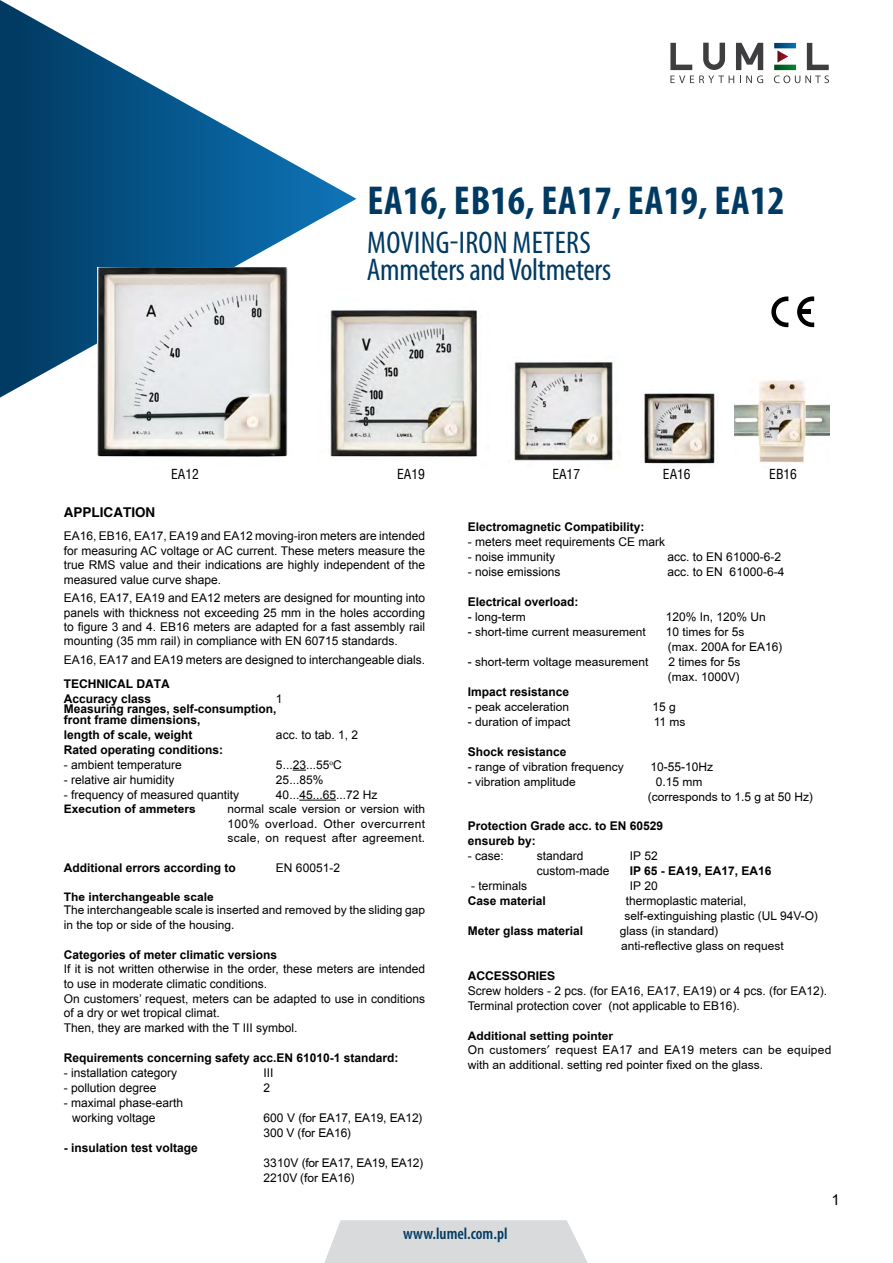
<style>
.page{position:relative;width:893px;height:1263px;background:#fff}
.page>*{position:absolute;margin:0;border:0;box-sizing:border-box;transform-origin:0 0}
.t1{font:700 condensed 40.5px "Myriad Pro";letter-spacing:.01em;color:#003a62}
.t2{font:condensed 31.5px/27px "Myriad Pro";letter-spacing:-.01em;color:#003a62}
.t3{font:600 condensed 16.5px "Myriad Pro";color:#003a62}
.t4{font:15px "Arial";color:#000}
.t5{font:13.5px "PL Switzerland Condensed";color:#000}
.t6{font:700 13.5px "PL Switzerland";color:#000}
.t7{font:12px/14.4px "Arial";color:#000}
.t8{font:12px/15px "Arial PL";color:#000}
.t9{font:700 12px/10.5px "Arial";color:#000}
.t10{font:12px "Arial PL Bold";color:#000}
.t11{font:12px/15px "Arial PL";letter-spacing:-.02em;color:#000}
.t12{font:700 12px "PL Switzerland";color:#000}
.s1{font-family:"Arial"}
</style>
<div class="page">
<svg style="left:670px;top:43px;width:93px;height:40px"></svg>
<svg style="left:774px;top:43px;width:55px;height:40px"></svg>
<svg style="left:324px;top:1220px;width:264px;height:43px;background:#dbdcdd"></svg>
<svg style="left:0;top:0;width:356px;height:398px"></svg>
<svg style="left:293px;top:770px;width:13px;height:1px"></svg>
<hr style="left:299px;top:800px;width:37px;height:1px;background:#000">
<svg style="left:797px;top:296px;width:17px;height:31px"></svg>
<div style="left:800px;top:309px;width:11px;height:5px;background:#000"></div>
<svg style="left:771px;top:296px;width:17px;height:31px"></svg>
<img style="left:98px;top:267px;width:200px;height:190px">
<img style="left:734px;top:380px;width:95px;height:83px">
<img style="left:644px;top:393px;width:71px;height:71px">
<img style="left:514px;top:362px;width:99px;height:99px">
<img style="left:317px;top:296px;width:161px;height:161px">
<h1 class="t1" style="left:367px;top:175px;width:419px">EA16, EB16, EA17, EA19, EA12</h1>
<h2 class="t2" style="left:367px;top:228px;width:246px">MOVING-IRON METERS<br>Ammeters and Voltmeters</h2>
<p class="t5" style="left:171px;top:465px;width:29px">EA12</p>
<p class="t5" style="left:397px;top:465px;width:29px">EA19</p>
<p class="t5" style="left:552px;top:465px;width:29px">EA17</p>
<p class="t5" style="left:663px;top:465px;width:29px">EA16</p>
<p class="t5" style="left:769px;top:465px;width:29px">EB16</p>
<p class="t6" style="left:64px;top:504px;width:93px">APPLICATION</p>
<p class="t7" style="left:64px;top:529px;width:363px;text-align:justify">EA16, EB16, EA17, EA19 and EA12 moving-iron meters are intended for measuring AC voltage or AC current. These meters measure the true RMS value and their indications are highly independent of the measured value curve shape.</p>
<p class="t7" style="left:64px;top:591px;width:363px;text-align:justify">EA16, EA17, EA19 and EA12 meters are designed for mounting into panels with thickness not exceeding 25 mm in the holes according to figure 3 and 4. EB16 meters are adapted for a fast assembly rail mounting (35 mm rail) in compliance with EN 60715 standards.</p>
<p class="t7" style="left:64px;top:653px;width:363px">EA16, EA17 and EA19 meters are designed to interchangeable dials.</p>
<p class="t12" style="left:64px;top:676px;width:108px">TECHNICAL DATA</p>
<p class="t9" style="left:64px;top:694px;width:89px">Accuracy class</p>
<p class="t7" style="left:276px;top:691px;width:8px">1</p>
<p class="t9" style="left:64px;top:704px;width:214px">Measuring ranges, self-consumption, front frame dimensions,</p>
<p class="t9" style="left:64px;top:730px;width:130px">length of scale, weight</p>
<p class="t7" style="left:276px;top:727px;width:84px">acc. to tab. 1, 2</p>
<p class="t9" style="left:64px;top:745px;width:161px">Rated operating conditions:</p>
<p class="t7" style="left:64px;top:757px;width:120px">- ambient temperature</p>
<p class="t7" style="left:276px;top:757px;width:67px">5...23...55□C</p>
<p class="t7" style="left:64px;top:772px;width:112px">- relative air humidity</p>
<p class="t7" style="left:276px;top:772px;width:49px">25...85%</p>
<p class="t7" style="left:64px;top:787px;width:177px">- frequency of measured quantity</p>
<p class="t7" style="left:276px;top:787px;width:103px">40...45...65...72 Hz</p>
<p class="t10" style="left:64px;top:802px;width:134px">Execution of ammeters</p>
<p class="t8" style="left:228px;top:802px;width:199px;line-height:14.4px;text-align:justify">normal scale version or version with 100% overload. Other overcurrent scale, on request after agreement.</p>
<p class="t9" style="left:64px;top:863px;width:174px">Additional errors according to</p>
<p class="t7" style="left:276px;top:861px;width:66px">EN 60051-2</p>
<p class="t10" style="left:64px;top:889px;width:152px">The interchangeable scale</p>
<p class="t8" style="left:64px;top:903px;width:363px">The interchangeable scale is inserted and removed by the sliding gap in the top or side of the housing.</p>
<p class="t9" style="left:64px;top:950px;width:215px">Categories of meter climatic versions</p>
<p class="t7" style="left:64px;top:962px;width:363px">If it is not written otherwise in the order, these meters are intended to use in moderate climatic conditions.<br>On customers’ request, meters can be adapted to use in conditions of a dry or wet tropical climat.<br>Then, they are marked with the T III symbol.</p>
<p class="t9" style="left:64px;top:1052px;width:336px">Requirements concerning safety acc.EN 61010-1 standard:</p>
<p class="t7" style="left:64px;top:1065px;width:115px">- installation category</p>
<p class="t7" style="left:264px;top:1065px;width:12px">III</p>
<p class="t7" style="left:64px;top:1080px;width:94px">- pollution degree</p>
<p class="t7" style="left:264px;top:1080px;width:8px">2</p>
<p class="t7" style="left:72px;top:1095px;width:112px;line-height:15px;text-indent:-9px">- maximal phase-earth working voltage</p>
<p class="t8" style="left:264px;top:1110px;width:160px"><span class="s1">600 V</span> (for EA17, EA19, EA12)<br>300 V (for EA16)</p>
<p class="t9" style="left:64px;top:1142px;width:136px">- insulation test voltage</p>
<p class="t11" style="left:264px;top:1155px;width:161px">3310V (for EA17, EA19, EA12)<br>2210V (for EA16)</p>
<p class="t9" style="left:468px;top:522px;width:178px">Electromagnetic Compatibility:</p>
<p class="t7" style="left:468px;top:535px;width:199px">- meters meet requirements CE mark</p>
<p class="t7" style="left:468px;top:550px;width:89px">- noise immunity</p>
<p class="t7" style="left:668px;top:550px;width:115px">acc. to EN 61000-6-2</p>
<p class="t7" style="left:468px;top:565px;width:94px">- noise emissions</p>
<p class="t7" style="left:668px;top:565px;width:118px">acc. to EN 61000-6-4</p>
<p class="t9" style="left:468px;top:596px;width:112px">Electrical overload:</p>
<p class="t8" style="left:468px;top:609px;width:60px">- long-term</p>
<p class="t8" style="left:666px;top:609px;width:102px">120% In, 120% Un</p>
<p class="t8" style="left:468px;top:624px;width:180px">- short-time current measurement</p>
<p class="t8" style="left:666px;top:624px;width:118px">10 times for 5s<br>(max. 200A for EA16)</p>
<p class="t8" style="left:468px;top:654px;width:182px">- short-term voltage measurement</p>
<p class="t8" style="left:668px;top:654px;width:74px">2 times for 5s (max. 1000V)</p>
<p class="t9" style="left:468px;top:686px;width:103px">Impact resistance</p>
<p class="t8" style="left:468px;top:699px;width:103px">- peak acceleration</p>
<p class="t8" style="left:652px;top:699px;width:25px">15 g</p>
<p class="t8" style="left:468px;top:714px;width:104px">- duration of impact</p>
<p class="t8" style="left:654px;top:714px;width:33px">11 ms</p>
<p class="t9" style="left:468px;top:746px;width:100px">Shock resistance</p>
<p class="t8" style="left:468px;top:759px;width:158px">- range of vibration frequency</p>
<p class="t8" style="left:650px;top:759px;width:64px">10-55-10Hz</p>
<p class="t8" style="left:468px;top:774px;width:110px">- vibration amplitude</p>
<p class="t8" style="left:648px;top:774px;width:167px;text-indent:8px">0.15 mm<br>(corresponds to 1.5 g at 50 Hz)</p>
<p class="t9" style="left:468px;top:819px;width:197px;line-height:15px">Protection Grade acc. to EN 60529 ensureb by:</p>
<p class="t7" style="left:468px;top:849px;width:38px">- case:</p>
<p class="t7" style="left:537px;top:849px;width:48px">standard</p>
<p class="t7" style="left:630px;top:849px;width:30px">IP 52</p>
<p class="t7" style="left:537px;top:864px;width:74px">custom-made</p>
<p class="t9" style="left:630px;top:866px;width:143px">IP 65 - EA19, EA17, EA16</p>
<p class="t7" style="left:471px;top:879px;width:58px">- terminals</p>
<p class="t7" style="left:630px;top:879px;width:30px">IP 20</p>
<p class="t9" style="left:468px;top:896px;width:80px">Case material</p>
<p class="t7" style="left:626px;top:894px;width:122px">thermoplastic material,</p>
<p class="t8" style="left:624px;top:909px;width:195px">self-extinguishing plastic (UL 94V-O)</p>
<p class="t9" style="left:468px;top:926px;width:117px">Meter glass material</p>
<p class="t8" style="left:620px;top:924px;width:166px">glass (in standard) anti-reflective glass on request</p>
<p class="t12" style="left:468px;top:968px;width:89px">ACCESSORIES</p>
<p class="t7" style="left:468px;top:983px;width:361px;line-height:15px">Screw holders - 2 pcs. (for EA16, EA17, EA19) or 4 pcs. (for EA12).<br>Terminal protection cover (not applicable to EB16).</p>
<p class="t10" style="left:468px;top:1029px;width:147px">Additional setting pointer</p>
<p class="t8" style="left:468px;top:1043px;width:365px">On customers request EA17 and EA19 meters can be equiped with an additional. setting red pointer fixed on the glass.</p>
<p class="t4" style="left:831px;top:1189px;width:10px">1</p>
<h3 class="t3" style="left:403px;top:1223px;width:106px">www.lumel.com.pl</h3>
</div>
